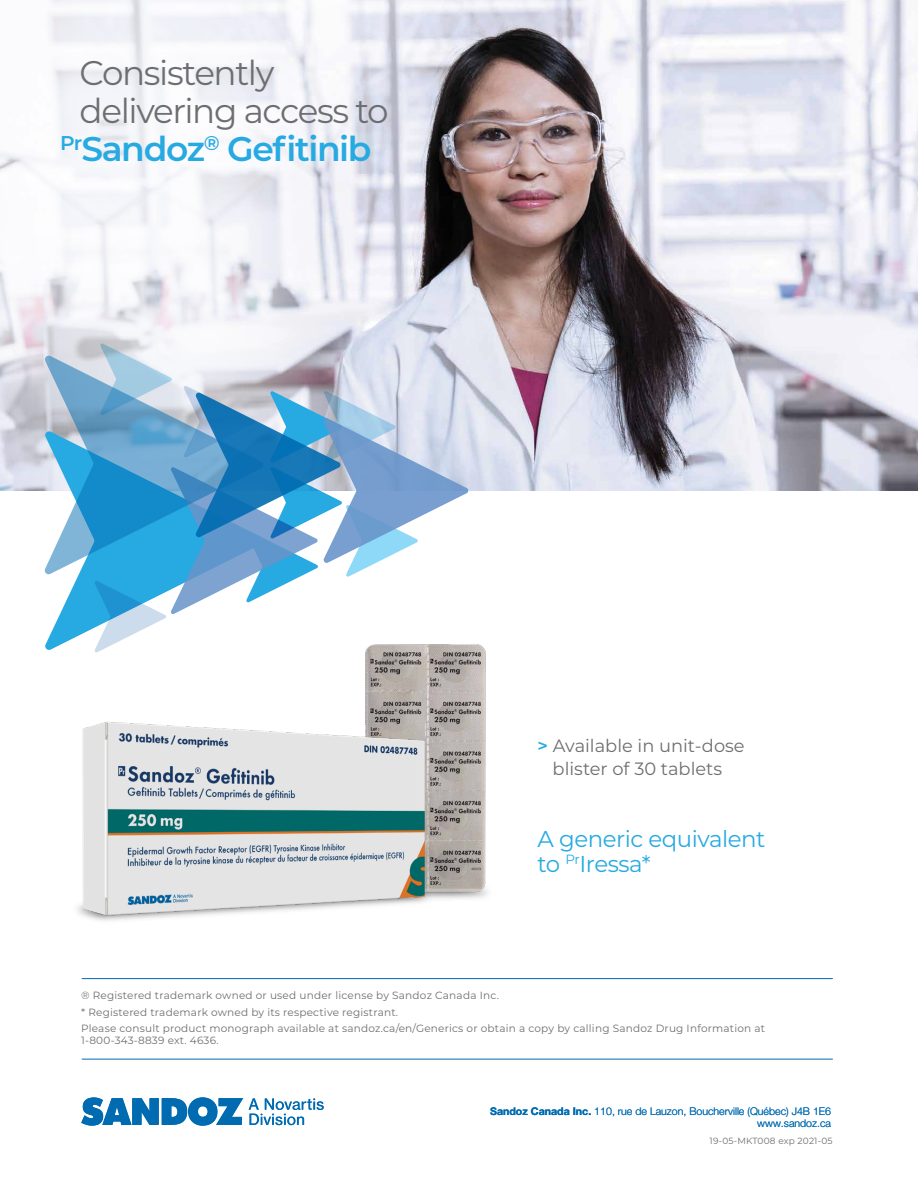
<style>
.page{position:relative;width:918px;height:1188px;background:#fff}
.page>*{position:absolute;margin:0;border:0;box-sizing:border-box;transform-origin:0 0}
.t1{font:34.2px "Montserrat";letter-spacing:-.04em;color:#6d6e71}
.t2{font:600 34.2px "Montserrat";letter-spacing:-.04em;color:#27aae1}
.t3{font:22.95px/24.9px "Montserrat";letter-spacing:-.02em;color:#27aae1}
.t4{font:17.85px/23.1px "Montserrat";color:#6d6e71;text-align:center}
.t5{font:300 10.65px/12px "Helvetica Neue LT Std";color:#006bb1;text-align:right}
.t6{font:10.5px/16.5px "Montserrat";letter-spacing:.02em;color:#6d6e71}
.t7{font:9px "Montserrat";letter-spacing:.02em;color:#6d6e71}
.s1{font-weight:600;color:#27aae1}
.s2{font-weight:700}
</style>
<div class="page">
<svg style="left:0;top:0;width:918px;height:491px"></svg>
<svg style="left:44px;top:430px;width:51px;height:221px"></svg>
<svg style="left:45px;top:356px;width:50px;height:218px;background:#8dbfdc"></svg>
<svg style="left:95px;top:343px;width:373px;height:309px"></svg>
<hr style="left:82px;top:978px;width:751px;height:1px;background:#006bb1">
<hr style="left:82px;top:1059px;width:751px;height:1px;background:#006bb1">
<svg style="left:81px;top:1097px;width:243px;height:29px"></svg>
<img style="left:350px;top:640px;width:138px;height:257px">
<img style="left:90px;top:835px;width:391px;height:86px">
<img style="left:77px;top:713px;width:356px;height:205px">
<h1 class="t1" style="left:80px;top:50px;width:196px">Consistently</h1>
<h1 class="t1" style="left:80px;top:88px;width:311px">delivering access to</h1>
<h1 class="t2" style="left:60px;top:125px;width:313px"><sup>Pr</sup>Sandoz<sup>®</sup> Gefitinib</h1>
<h3 class="t4" style="left:538px;top:734px;width:209px"><span class="s1">&gt;</span> Available in unit-dose blister of 30 tablets</h3>
<h2 class="t3" style="left:538px;top:825px;width:229px">A generic equivalent to <sup>Pr</sup>Iressa*</h2>
<p class="t6" style="left:81px;top:987px;width:686px">® Registered trademark owned or used under license by Sandoz Canada Inc.<br>* Registered trademark owned by its respective registrant.<br>Please consult product monograph available at sandoz.ca/en/Generics or obtain a copy by calling Sandoz Drug Information at</p>
<p class="t6" style="left:81px;top:1032px;width:139px">1-800-343-8839 ext. 4636.</p>
<p class="t5" style="left:490px;top:1105px;width:342px"><span class="s2">Sandoz Canada Inc.</span> 110, rue de Lauzon, Boucherville (Québec) J4B 1E6 www.sandoz.ca</p>
<p class="t7" style="left:710px;top:1134px;width:125px">19-05-MKT008 exp 2021-05</p>
</div>
